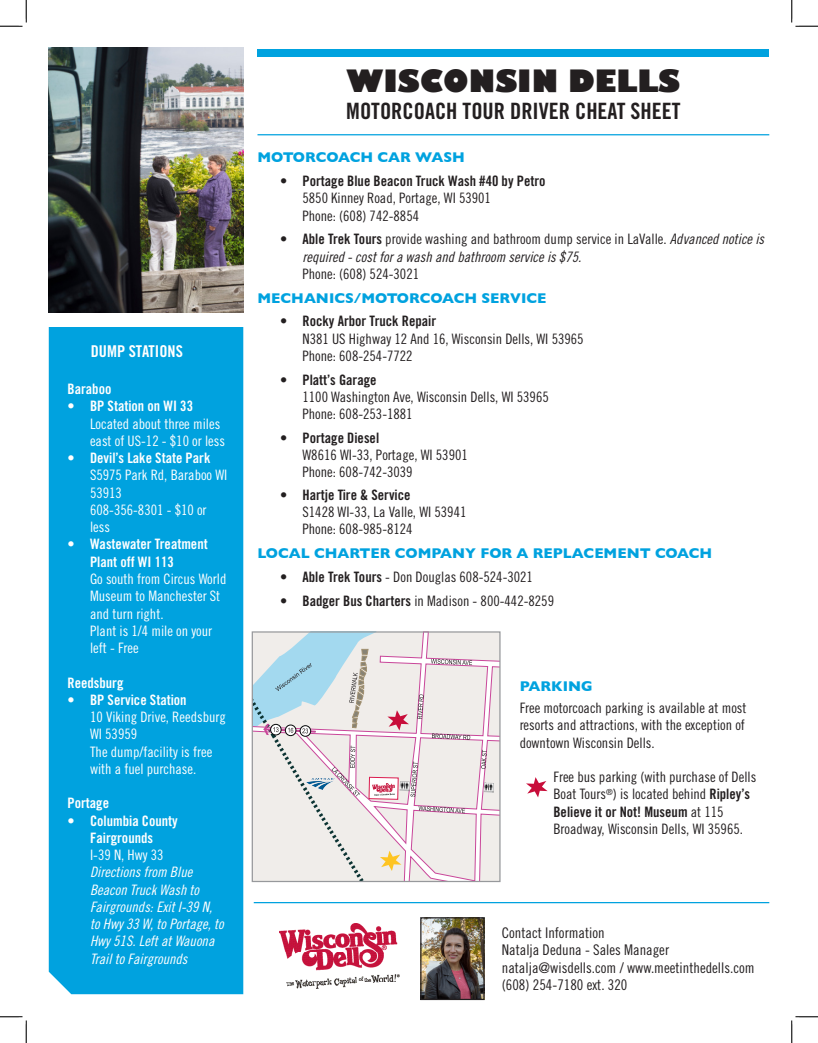
<style>
.page{position:relative;width:818px;height:1043px;background:#fff}
.page>*{position:absolute;margin:0;border:0;box-sizing:border-box;transform-origin:0 0}
.t1{font:800 30px "Gill Sans";color:#231f20}
.t2{font:22.5px "Trade Gothic LT Std Bd Cn 20";color:#231f20}
.t3{font:16.25px "Trade Gothic LT Std Bd Cn 20";color:#fff}
.t4{font:14.75px "Trade Gothic LT Std Cn 18";color:#231f20}
.t5{font:14.38px/17.2px "Trade Gothic LT Std Cn 18";color:#231f20}
.t6{font:14.38px/17.2px "Trade Gothic LT Std Cn 18";color:#fff}
.t7{font:14.38px/17.2px "Trade Gothic LT Std Cn 18 Obl";color:#fff}
.t8{font:700 14.38px "Gill Sans";color:#00a2df}
.t9{font:14.38px "Trade Gothic LT Std Bd Cn 20";color:#fff}
.s1{font-family:"Trade Gothic LT Std Bd Cn 20"}
.s2{font-family:"Trade Gothic LT Std Cn 18"}
.s3{font-family:"Trade Gothic LT Std Cn 18 Obl"}
</style>
<div class="page">
<div style="left:49px;top:327px;width:194px;height:667px;background:#00a2df"></div>
<div style="left:257px;top:49px;width:512px;height:7px;background:#00a2df"></div>
<img style="left:49px;top:48px;width:194px;height:264px">
<hr style="left:257px;top:134px;width:512px;height:1px;background:#00a2df">
<hr style="left:254px;top:902px;width:515px;height:1px;background:#00a2df">
<svg style="left:472px;top:633px;width:26px;height:247px;background:#eee1e6"></svg>
<svg style="left:481px;top:749px;width:5px;height:19px"></svg>
<svg style="left:483px;top:782px;width:11px;height:10px"></svg>
<svg style="left:526px;top:777px;width:21px;height:20px"></svg>
<svg style="left:252px;top:632px;width:220px;height:249px;background:#e2e0e2"></svg>
<img style="left:372px;top:783px;width:22px;height:12px">
<img style="left:280px;top:923px;width:120px;height:65px">
<img style="left:422px;top:919px;width:60px;height:79px">
<div style="left:420px;top:917px;width:64px;height:83px;border:1px solid #231f20"></div>
<svg style="left:0;top:0;width:27px;height:27px"></svg>
<svg style="left:0;top:1016px;width:27px;height:26px"></svg>
<svg style="left:791px;top:0;width:27px;height:27px"></svg>
<svg style="left:791px;top:1016px;width:27px;height:26px"></svg>
<p class="t3" style="left:91px;top:342px;width:94px">DUMP STATIONS</p>
<p class="t9" style="left:68px;top:380px;width:45px">Baraboo</p>
<p class="t6" style="left:90px;top:397px;width:136px;text-indent:-22px"><span class="s1">• BP Station on WI 33<br></span>Located about three miles east of US-12 - $10 or less</p>
<p class="t6" style="left:90px;top:449px;width:139px;text-indent:-22px"><span class="s1">• Devil’s Lake State Park<br></span>S5975 Park Rd, Baraboo WI<br>53913<br>608-356-8301 - $10 or less</p>
<p class="t6" style="left:90px;top:535px;width:138px;text-indent:-22px"><span class="s1">• Wastewater Treatment<br>Plant off WI 113<br></span>Go south from Circus World<br>Museum to Manchester St and turn right.<br>Plant is 1/4 mile on your left - Free</p>
<p class="t9" style="left:68px;top:673px;width:57px">Reedsburg</p>
<p class="t6" style="left:90px;top:691px;width:137px;text-indent:-22px"><span class="s1">• BP Service Station<br></span>10 Viking Drive, Reedsburg<br>WI 53959<br>The dump/facility is free with a fuel purchase.</p>
<p class="t9" style="left:68px;top:794px;width:43px">Portage</p>
<p class="t7" style="left:90px;top:812px;width:135px;text-indent:-22px"><span class="s1">• Columbia County<br>Fairgrounds<br></span><span class="s2">I-39 N, Hwy 33<br></span>Directions from Blue<br>Beacon Truck Wash to<br>Fairgrounds: Exit I-39 N, to Hwy 33 W, to Portage, to<br>Hwy 51S. Left at Wauona<br>Trail to Fairgrounds</p>
<p class="t1" style="left:346px;top:62px;width:335px">WISCONSIN DELLS</p>
<p class="t2" style="left:346px;top:98px;width:336px">MOTORCOACH TOUR DRIVER CHEAT SHEET</p>
<p class="t8" style="left:257px;top:146px;width:209px">MOTORCOACH CAR WASH</p>
<p class="t5" style="left:302px;top:172px;width:244px;text-indent:-22px"><span class="s1">• Portage Blue Beacon Truck Wash #40 by Petro<br></span>5850 Kinney Road, Portage, WI 53901<br>Phone: (608) 742-8854</p>
<p class="t5" style="left:302px;top:230px;width:463px;text-indent:-22px"><span class="s1">• Able Trek Tours</span> provide washing and bathroom dump service in LaValle. <span class="s3">Advanced notice is required - cost for a wash and bathroom service is $75.<br></span>Phone: (608) 524-3021</p>
<p class="t8" style="left:257px;top:286px;width:290px">MECHANICS/MOTORCOACH SERVICE</p>
<p class="t5" style="left:302px;top:312px;width:282px;text-indent:-22px"><span class="s1">• Rocky Arbor Truck Repair<br></span>N381 US Highway 12 And 16, Wisconsin Dells, WI 53965<br>Phone: 608-254-7722</p>
<p class="t5" style="left:302px;top:371px;width:248px;text-indent:-22px"><span class="s1">• Platt’s Garage<br></span>1100 Washington Ave, Wisconsin Dells, WI 53965<br>Phone: 608-253-1881</p>
<p class="t5" style="left:302px;top:429px;width:167px;text-indent:-22px"><span class="s1">• Portage Diesel<br></span>W8616 WI-33, Portage, WI 53901<br>Phone: 608-742-3039</p>
<p class="t5" style="left:302px;top:486px;width:165px;text-indent:-22px"><span class="s1">• Hartje Tire &amp; Service<br></span>S1428 WI-33, La Valle, WI 53941<br>Phone: 608-985-8124</p>
<p class="t8" style="left:257px;top:542px;width:456px">LOCAL CHARTER COMPANY FOR A REPLACEMENT COACH</p>
<p class="t5" style="left:280px;top:568px;width:254px"><span class="s1">• Able Trek Tours</span> - Don Douglas 608-524-3021</p>
<p class="t5" style="left:280px;top:592px;width:275px"><span class="s1">• Badger Bus Charters</span> in Madison - 800-442-8259</p>
<p class="t8" style="left:519px;top:674px;width:74px">PARKING</p>
<p class="t5" style="left:519px;top:699px;width:228px;text-align:justify">Free motorcoach parking is available at most resorts and attractions, with the exception of downtown Wisconsin Dells.</p>
<p class="t5" style="left:553px;top:768px;width:204px">Free bus parking (with purchase of Dells Boat Tours<sup>®</sup>) is located behind <span class="s1">Ripley’s Believe it or Not! Museum</span> at 115<br>Broadway, Wisconsin Dells, WI 35965.</p>
<p class="t4" style="left:502px;top:923px;width:104px">Contact Information</p>
<p class="t4" style="left:502px;top:941px;width:169px">Natalja Deduna - Sales Manager</p>
<p class="t4" style="left:502px;top:958px;width:254px">natalja@wisdells.com / www.meetinthedells.com</p>
<p class="t4" style="left:502px;top:976px;width:127px">(608) 254-7180 ext. 320</p>
</div>
